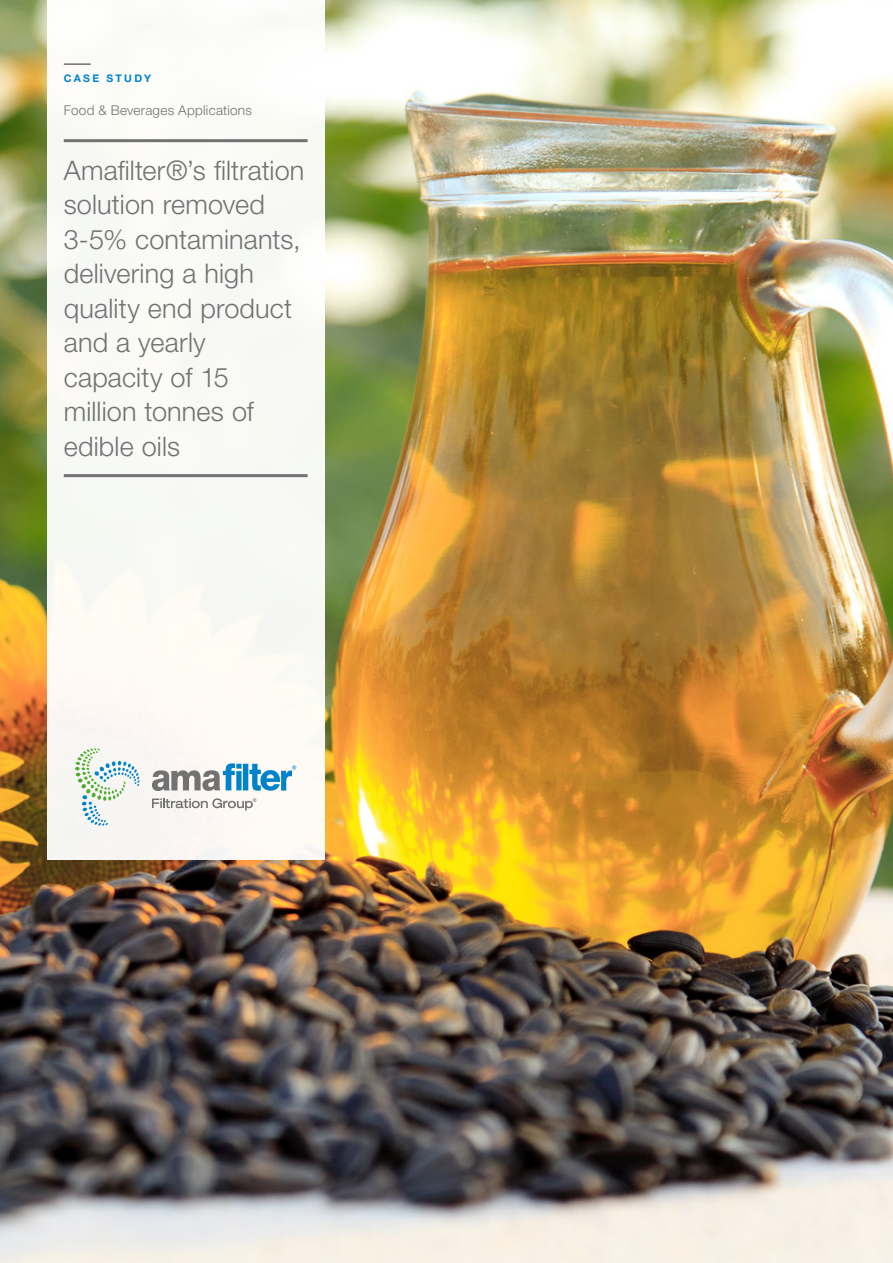
<style>
.page{position:relative;width:893px;height:1263px;background:#fff}
.page>*{position:absolute;margin:0;border:0;box-sizing:border-box;transform-origin:0 0}
.t1{font:300 27px/34.5px "Helvetica Neue LT Std";letter-spacing:.005em;color:#717271}
.Market_-Header{font:300 13.5px "Helvetica Neue LT Std";letter-spacing:.02em;color:#717271}
.CASE_STUDY_TITLE{font:700 10.5px "Helvetica Neue LT Std";letter-spacing:.22em;color:#0083ca}
</style>
<div class="page">
<img style="left:0;top:0;width:893px;height:1263px">
<div style="left:47px;top:0;width:278px;height:860px;background:#f9f9f5"></div>
<hr style="left:64px;top:63px;width:27px;height:2px;background:#717271">
<hr style="left:64px;top:139px;width:244px;height:3px;background:#717271">
<hr style="left:64px;top:474px;width:244px;height:3px;background:#717271">
<svg style="left:75px;top:748px;width:64px;height:78px"></svg>
<svg style="left:152px;top:798px;width:104px;height:12px"></svg>
<svg style="left:152px;top:763px;width:144px;height:28px"></svg>
<p class="CASE_STUDY_TITLE" style="left:64px;top:72px;width:89px">CASE STUDY</p>
<p class="Market_-Header" style="left:64px;top:101px;width:190px">Food &amp; Beverages Applications</p>
<p class="t1" style="left:64px;top:152px;width:242px">Amafilter®’s filtration solution removed<br>3-5% contaminants, delivering a high quality end product and a yearly capacity of 15 million tonnes of edible oils</p>
</div>
